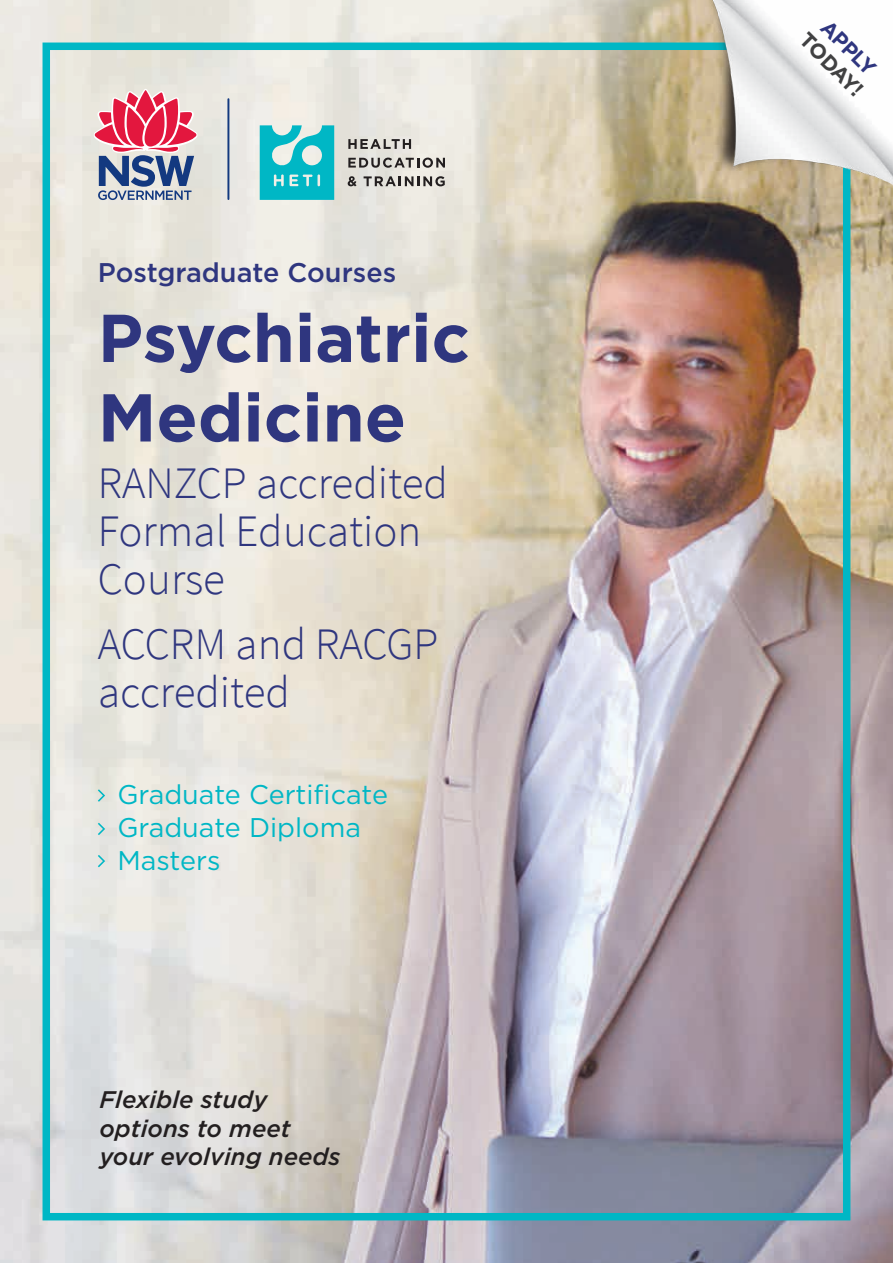
<style>
.page{position:relative;width:893px;height:1263px;background:#fff}
.page>*{position:absolute;margin:0;border:0;box-sizing:border-box;transform-origin:0 0}
.t1{font:700 67.5px/79.5px "Gotham";color:#2f367f}
.t2{font:300 45px/48px "Source Sans Pro";color:#2f367f}
.t3{font:27px/33px "Gotham";color:#00b7c5}
.t4{font:500 27px "Gotham";color:#2f367f}
.t5{font:italic 500 24px/28.5px "Gotham";color:#231f20}
.t6{font:700 21px "Gotham";color:#414142}
.t7{font:700 21px "Gotham";color:#2f367f}
</style>
<div class="page">
<img style="left:0;top:0;width:893px;height:1263px">
<img style="left:39px;top:39px;width:815px;height:1185px">
<img style="left:706px;top:0;width:187px;height:193px">
<hr style="left:227px;top:98px;width:2px;height:102px;background:#133980">
<svg style="left:94px;top:89px;width:103px;height:111px;background:#c28ba0"></svg>
<svg style="left:348px;top:139px;width:63px;height:10px"></svg>
<svg style="left:348px;top:158px;width:97px;height:10px"></svg>
<svg style="left:348px;top:176px;width:9px;height:10px"></svg>
<svg style="left:364px;top:176px;width:81px;height:10px"></svg>
<svg style="left:260px;top:125px;width:74px;height:75px;background:#3ac4cd"></svg>
<svg style="left:98px;top:789px;width:7px;height:13px"></svg>
<svg style="left:98px;top:823px;width:7px;height:12px"></svg>
<svg style="left:98px;top:855px;width:7px;height:12px"></svg>
<p class="t4" style="left:98px;top:255px;width:300px">Postgraduate Courses</p>
<h1 class="t1" style="left:98px;top:298px;width:374px">Psychiatric<br>Medicine</h1>
<p class="t2" style="left:98px;top:459px;width:352px">RANZCP accredited<br>Formal Education<br>Course</p>
<p class="t2" style="left:98px;top:620px;width:342px">ACCRM and RACGP accredited</p>
<p class="t3" style="left:117px;top:777px;width:272px">Graduate Certificate<br>Graduate Diploma<br>Masters</p>
<p class="t5" style="left:99px;top:1085px;width:243px">Flexible study options to meet your evolving needs</p>
<p class="t7" style="left:834px;top:14px;width:70px;rotate:45deg">APPLY</p>
<p class="t6" style="left:813px;top:26px;width:82px;rotate:45deg">TODAY!</p>
</div>
